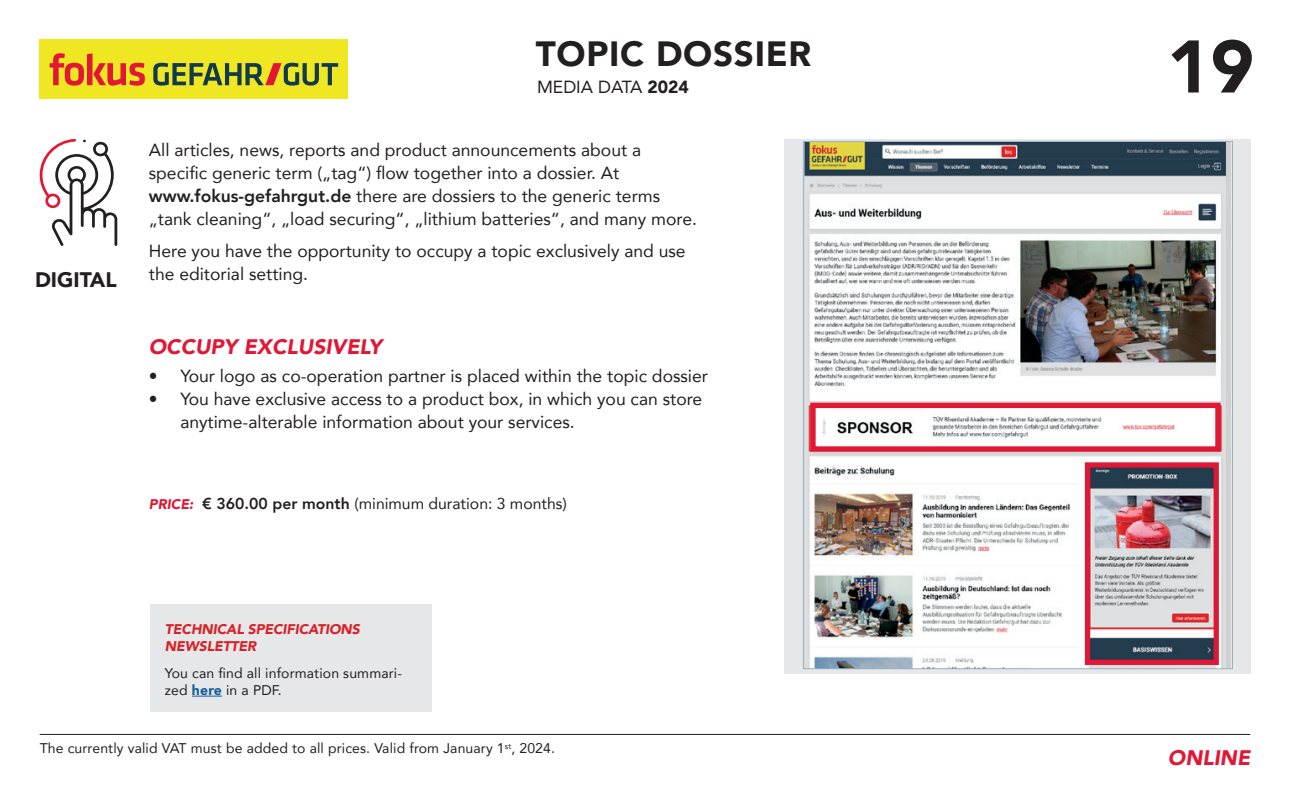
<style>
.page{position:relative;width:1290px;height:794px;background:#fff}
.page>*{position:absolute;margin:0;border:0;box-sizing:border-box;transform-origin:0 0}
.t1{font:900 73.5px "Avenir";color:#231f20}
.t2{font:900 35px "Avenir";letter-spacing:.02em;color:#231f20}
.t3{font:italic 900 21px "Avenir";color:#e21736}
.t4{font:900 21px "Avenir";color:#231f20}
.t5{font:17.5px/22.8px "Avenir";color:#231f20}
.t6{font:15.75px "Avenir";color:#231f20}
.t7{font:14px/17.5px "Avenir";letter-spacing:.01em;color:#231f20}
.t8{font:italic 900 14px/17.5px "Avenir";letter-spacing:-.01em;color:#d82027}
.s1{font-weight:900}
.s2{font-weight:800}
.s3{font-weight:900;font-style:italic;font-size:14px;color:#e21736}
.s4{font-weight:900;color:#175d9e}
</style>
<div class="page">
<hr style="left:40px;top:734px;width:1210px;height:1px;background:#231f20">
<div style="left:40px;top:40px;width:308px;height:59px;background:#f0e723"></div>
<svg style="left:50px;top:53px;width:95px;height:33px"></svg>
<svg style="left:153px;top:63px;width:185px;height:23px"></svg>
<svg style="left:40px;top:139px;width:77px;height:107px"></svg>
<svg style="left:784px;top:139px;width:466px;height:534px;background:#dbdfe2"></svg>
<img style="left:805px;top:143px;width:426px;height:524px">
<div style="left:810px;top:403px;width:410px;height:48px;border:5px solid #e21736"></div>
<div style="left:1085px;top:462px;width:134px;height:203px;border:5px solid #e21736"></div>
<div style="left:150px;top:605px;width:281px;height:107px;background:#e6e7e9"></div>
<hr style="left:192px;top:696px;width:30px;height:1px;background:#175d9e">
<h2 class="t2" style="left:536px;top:24px;width:277px">TOPIC DOSSIER</h2>
<p class="t4" style="left:35px;top:261px;width:83px">DIGITAL</p>
<p class="t5" style="left:537px;top:75px;width:153px">MEDIA DATA <span class="s1">2024</span></p>
<p class="t5" style="left:149px;top:138px;width:549px">All articles, news, reports and product announcements about a specific generic term („tag“) flow together into a dossier. At <span class="s2">www.fokus-gefahrgut.de</span> there are dossiers to the generic terms „tank cleaning“, „load securing“, „lithium batteries“, and many more.</p>
<p class="t5" style="left:149px;top:239px;width:538px">Here you have the opportunity to occupy a topic exclusively and use the editorial setting.</p>
<p class="t3" style="left:149px;top:330px;width:235px">OCCUPY EXCLUSIVELY</p>
<p class="t5" style="left:149px;top:364px;width:561px">• Your logo as co-operation partner is placed within the topic dossier</p>
<p class="t5" style="left:180px;top:387px;width:523px;text-indent:-32px">• You have exclusive access to a product box, in which you can store anytime-alterable information about your services.</p>
<p class="t6" style="left:149px;top:491px;width:420px"><span class="s3">PRICE:</span> <span class="s2">€ 360.00 per month</span> (minimum duration: 3 months)</p>
<p class="t8" style="left:165px;top:620px;width:196px">TECHNICAL SPECIFICATIONS<br>NEWSLETTER</p>
<p class="t7" style="left:165px;top:663px;width:239px">You can find all information summari&shy;zed <span class="s4">here</span> in a PDF.</p>
<p class="t7" style="left:40px;top:739px;width:517px">The currently valid VAT must be added to all prices. Valid from January 1<sup>st</sup>, 2024.</p>
<h1 class="t1" style="left:1167px;top:4px;width:89px">19</h1>
<p class="t3" style="left:1168px;top:740px;width:84px">ONLINE</p>
</div>
